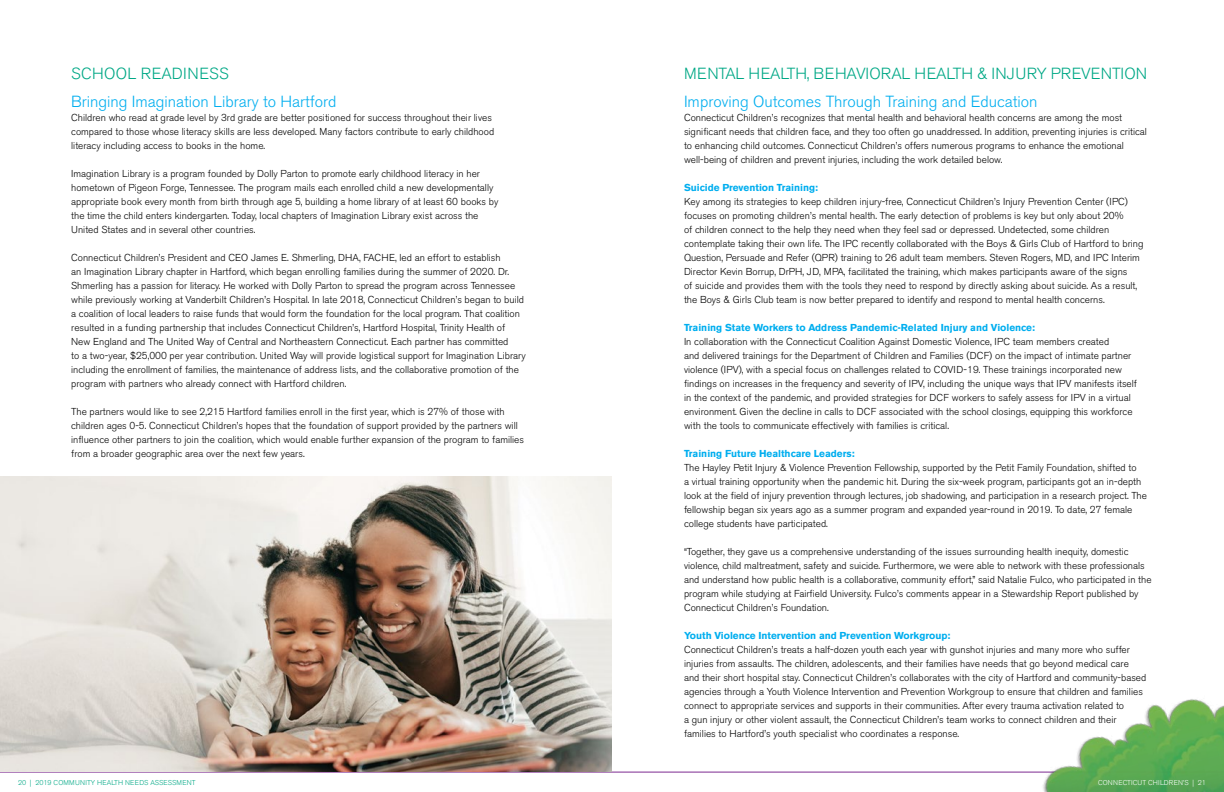
<style>
.page{position:relative;width:1224px;height:792px;background:#fff}
.page>*{position:absolute;margin:0;border:0;box-sizing:border-box;transform-origin:0 0}
.t1{font:300 16px "Akzidenz Grotesk BE";color:#00aeef}
.t2{font:300 16px "Akzidenz Grotesk BE";letter-spacing:-.01em;color:#00a886}
.t3{font:300 16px "Akzidenz Grotesk BE";letter-spacing:.01em;color:#00a886}
.t4{font:300 10px/14px "Akzidenz Grotesk BE";color:#000}
.t5{font:700 10px "Akzidenz Grotesk BE";color:#00aeef}
.t6{font:300 7px "Akzidenz Grotesk BE";letter-spacing:.02em;color:#00a886}
.t7{font:300 7px "Akzidenz Grotesk BE";letter-spacing:.02em;color:#fff}
</style>
<div class="page">
<hr style="left:0;top:772px;width:1224px;height:1px;background:#7c2a90">
<img style="left:1025px;top:699px;width:199px;height:93px">
<img style="left:0;top:477px;width:612px;height:295px">
<h1 class="t3" style="left:71px;top:64px;width:159px">SCHOOL READINESS</h1>
<h1 class="t1" style="left:71px;top:92px;width:267px">Bringing Imagination Library to Hartford</h1>
<p class="t4" style="left:71px;top:111px;width:424px">Children who read at grade level by 3rd grade are better positioned for success throughout their lives compared to those whose literacy skills are less developed. Many factors contribute to early childhood literacy including access to books in the home.</p>
<p class="t4" style="left:71px;top:167px;width:429px">Imagination Library is a program founded by Dolly Parton to promote early childhood literacy in her hometown of Pigeon Forge, Tennessee. The program mails each enrolled child a new developmentally appropriate book every month from birth through age 5, building a home library of at least 60 books by the time the child enters kindergarten. Today, local chapters of Imagination Library exist across the United States and in several other countries.</p>
<p class="t4" style="left:71px;top:251px;width:456px">Connecticut Children’s President and CEO James E. Shmerling, DHA, FACHE, led an effort to establish<br>an Imagination Library chapter in Hartford, which began enrolling families during the summer of 2020. Dr.<br>Shmerling has a passion for literacy. He worked with Dolly Parton to spread the program across Tennessee while previously working at Vanderbilt Children’s Hospital. In late 2018, Connecticut Children’s began to build a coalition of local leaders to raise funds that would form the foundation for the local program. That coalition resulted in a funding partnership that includes Connecticut Children’s, Hartford Hospital, Trinity Health of New England and The United Way of Central and Northeastern Connecticut. Each partner has committed<br>to a two-year, $25,000 per year contribution. United Way will provide logistical support for Imagination Library including the enrollment of families, the maintenance of address lists, and the collaborative promotion of the program with partners who already connect with Hartford children.</p>
<p class="t4" style="left:71px;top:405px;width:454px">The partners would like to see 2,215 Hartford families enroll in the first year, which is 27% of those with children ages 0-5. Connecticut Children’s hopes that the foundation of support provided by the partners will influence other partners to join the coalition, which would enable further expansion of the program to families from a broader geographic area over the next few years.</p>
<p class="t6" style="left:18px;top:778px;width:179px">20 | 2019 COMMUNITY HEALTH NEEDS ASSESSMENT</p>
<h1 class="t2" style="left:684px;top:64px;width:465px">MENTAL HEALTH, BEHAVIORAL HEALTH &amp; INJURY PREVENTION</h1>
<h1 class="t1" style="left:684px;top:92px;width:355px">Improving Outcomes Through Training and Education</h1>
<p class="t4" style="left:684px;top:111px;width:465px">Connecticut Children’s recognizes that mental health and behavioral health concerns are among the most significant needs that children face, and they too often go unaddressed. In addition, preventing injuries is critical to enhancing child outcomes. Connecticut Children’s offers numerous programs to enhance the emotional well-being of children and prevent injuries, including the work detailed below.</p>
<p class="t5" style="left:684px;top:182px;width:136px">Suicide Prevention Training:</p>
<p class="t4" style="left:684px;top:195px;width:461px">Key among its strategies to keep children injury-free, Connecticut Children’s Injury Prevention Center (IPC) focuses on promoting children’s mental health. The early detection of problems is key but only about 20%<br>of children connect to the help they need when they feel sad or depressed. Undetected, some children contemplate taking their own life. The IPC recently collaborated with the Boys &amp; Girls Club of Hartford to bring Question, Persuade and Refer (QPR) training to 26 adult team members. Steven Rogers, MD, and IPC Interim Director Kevin Borrup, DrPH, JD, MPA, facilitated the training, which makes participants aware of the signs<br>of suicide and provides them with the tools they need to respond by directly asking about suicide. As a result, the Boys &amp; Girls Club team is now better prepared to identify and respond to mental health concerns.</p>
<p class="t5" style="left:684px;top:322px;width:353px">Training State Workers to Address Pandemic-Related Injury and Violence:</p>
<p class="t4" style="left:684px;top:335px;width:455px">In collaboration with the Connecticut Coalition Against Domestic Violence, IPC team members created<br>and delivered trainings for the Department of Children and Families (DCF) on the impact of intimate partner violence (IPV), with a special focus on challenges related to COVID-19. These trainings incorporated new findings on increases in the frequency and severity of IPV, including the unique ways that IPV manifests itself in the context of the pandemic, and provided strategies for DCF workers to safely assess for IPV in a virtual environment. Given the decline in calls to DCF associated with the school closings, equipping this workforce with the tools to communicate effectively with families is critical.</p>
<p class="t5" style="left:684px;top:448px;width:172px">Training Future Healthcare Leaders:</p>
<p class="t4" style="left:684px;top:461px;width:465px">The Hayley Petit Injury &amp; Violence Prevention Fellowship, supported by the Petit Family Foundation, shifted to<br>a virtual training opportunity when the pandemic hit. During the six-week program, participants got an in-depth look at the field of injury prevention through lectures, job shadowing, and participation in a research project. The fellowship began six years ago as a summer program and expanded year-round in 2019. To date, 27 female college students have participated.</p>
<p class="t4" style="left:684px;top:545px;width:469px">“Together, they gave us a comprehensive understanding of the issues surrounding health inequity, domestic violence, child maltreatment, safety and suicide. Furthermore, we were able to network with these professionals and understand how public health is a collaborative, community effort,” said Natalie Fulco, who participated in the program while studying at Fairfield University. Fulco’s comments appear in a Stewardship Report published by Connecticut Children’s Foundation.</p>
<p class="t5" style="left:684px;top:630px;width:268px">Youth Violence Intervention and Prevention Workgroup:</p>
<p class="t4" style="left:684px;top:643px;width:464px">Connecticut Children’s treats a half-dozen youth each year with gunshot injuries and many more who suffer injuries from assaults. The children, adolescents, and their families have needs that go beyond medical care and their short hospital stay. Connecticut Children’s collaborates with the city of Hartford and community-based agencies through a Youth Violence Intervention and Prevention Workgroup to ensure that children and families connect to appropriate services and supports in their communities. After every trauma activation related to<br>a gun injury or other violent assault, the Connecticut Children’s team works to connect children and their families to Hartford’s youth specialist who coordinates a response.</p>
<p class="t7" style="left:1098px;top:778px;width:109px">CONNECTICUT CHILDREN’S | 21</p>
</div>
